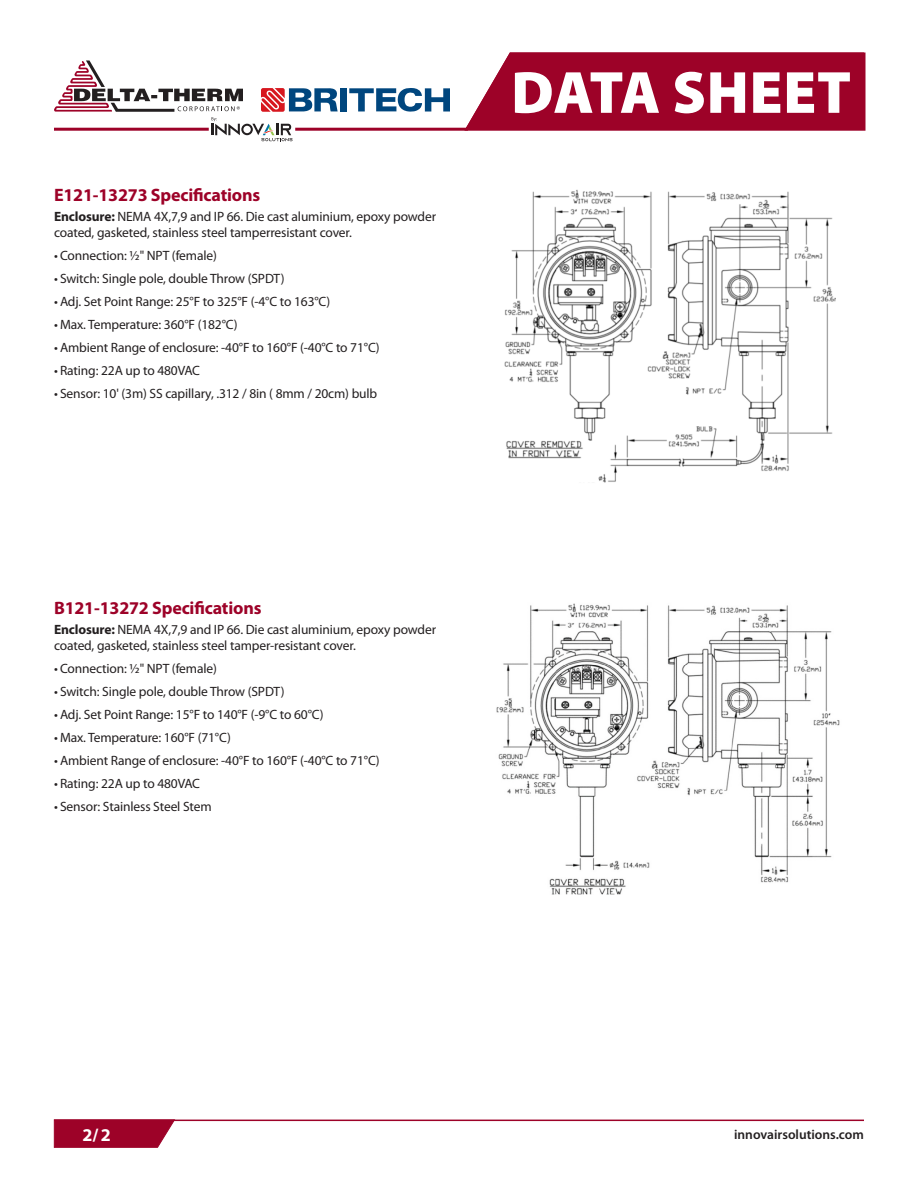
<style>
.page{position:relative;width:918px;height:1188px;background:#fff}
.page>*{position:absolute;margin:0;border:0;box-sizing:border-box;transform-origin:0 0}
.t1{font:900 60px "Myriad Pro";letter-spacing:.01em;color:#fff}
.Sections{font:700 18px "Myriad Pro";letter-spacing:-.01em;color:#9d0228}
.t2{font:700 18px "Myriad Pro";color:#fff}
.Texte_courant{font:13.5px/16.2px "Myriad Pro";letter-spacing:-.01em;color:#231f20}
.t3{font:600 13.5px "Myriad Pro";color:#231f20}
.s1{font-weight:700}
</style>
<div class="page">
<svg style="left:338px;top:111px;width:124px;height:20px"></svg>
<svg style="left:462px;top:52px;width:404px;height:79px;background:#a31336"></svg>
<hr style="left:54px;top:1120px;width:810px;height:1px;background:#9d0228">
<svg style="left:54px;top:1119px;width:122px;height:29px;background:#a5173a"></svg>
<div style="left:340px;top:88px;width:7px;height:23px;background:#00467e"></div>
<svg style="left:349px;top:88px;width:101px;height:24px"></svg>
<svg style="left:54px;top:60px;width:284px;height:81px"></svg>
<hr style="left:54px;top:128px;width:155px;height:3px;background:#9d0228">
<img style="left:504px;top:189px;width:332px;height:294px">
<img style="left:496px;top:603px;width:344px;height:292px">
<p class="Sections" style="left:54px;top:185px;width:208px">E121-13273 Specifications</p>
<p class="Texte_courant" style="left:54px;top:209px;width:384px"><span class="s1">Enclosure:</span> NEMA 4X,7,9 and IP 66. Die cast aluminium, epoxy powder coated, gasketed, stainless steel tamperresistant cover.</p>
<p class="Texte_courant" style="left:54px;top:248px;width:164px">• Connection: ½" NPT (female)</p>
<p class="Texte_courant" style="left:54px;top:271px;width:232px">• Switch: Single pole, double Throw (SPDT)</p>
<p class="Texte_courant" style="left:54px;top:294px;width:278px">• Adj. Set Point Range: 25°F to 325°F (-4°C to 163°C)</p>
<p class="Texte_courant" style="left:54px;top:317px;width:185px">• Max. Temperature: 360°F (182°C)</p>
<p class="Texte_courant" style="left:54px;top:340px;width:327px">• Ambient Range of enclosure: -40°F to 160°F (-40°C to 71°C)</p>
<p class="Texte_courant" style="left:54px;top:363px;width:148px">• Rating: 22A up to 480VAC</p>
<p class="Texte_courant" style="left:54px;top:386px;width:325px">• Sensor: 10' (3m) SS capillary, .312 / 8in ( 8mm / 20cm) bulb</p>
<h1 class="t1" style="left:511px;top:53px;width:341px">DATA SHEET</h1>
<p class="Sections" style="left:54px;top:598px;width:209px">B121-13272 Specifications</p>
<p class="Texte_courant" style="left:54px;top:622px;width:384px"><span class="s1">Enclosure:</span> NEMA 4X,7,9 and IP 66. Die cast aluminium, epoxy powder coated, gasketed, stainless steel tamper-resistant cover.</p>
<p class="Texte_courant" style="left:54px;top:661px;width:164px">• Connection: ½" NPT (female)</p>
<p class="Texte_courant" style="left:54px;top:684px;width:232px">• Switch: Single pole, double Throw (SPDT)</p>
<p class="Texte_courant" style="left:54px;top:707px;width:271px">• Adj. Set Point Range: 15°F to 140°F (-9°C to 60°C)</p>
<p class="Texte_courant" style="left:54px;top:730px;width:178px">• Max. Temperature: 160°F (71°C)</p>
<p class="Texte_courant" style="left:54px;top:753px;width:327px">• Ambient Range of enclosure: -40°F to 160°F (-40°C to 71°C)</p>
<p class="Texte_courant" style="left:54px;top:776px;width:148px">• Rating: 22A up to 480VAC</p>
<p class="Texte_courant" style="left:54px;top:798px;width:159px">• Sensor: Stainless Steel Stem</p>
<h2 class="t2" style="left:83px;top:1125px;width:30px">2/2</h2>
<p class="t3" style="left:734px;top:1127px;width:131px">innovairsolutions.com</p>
</div>
